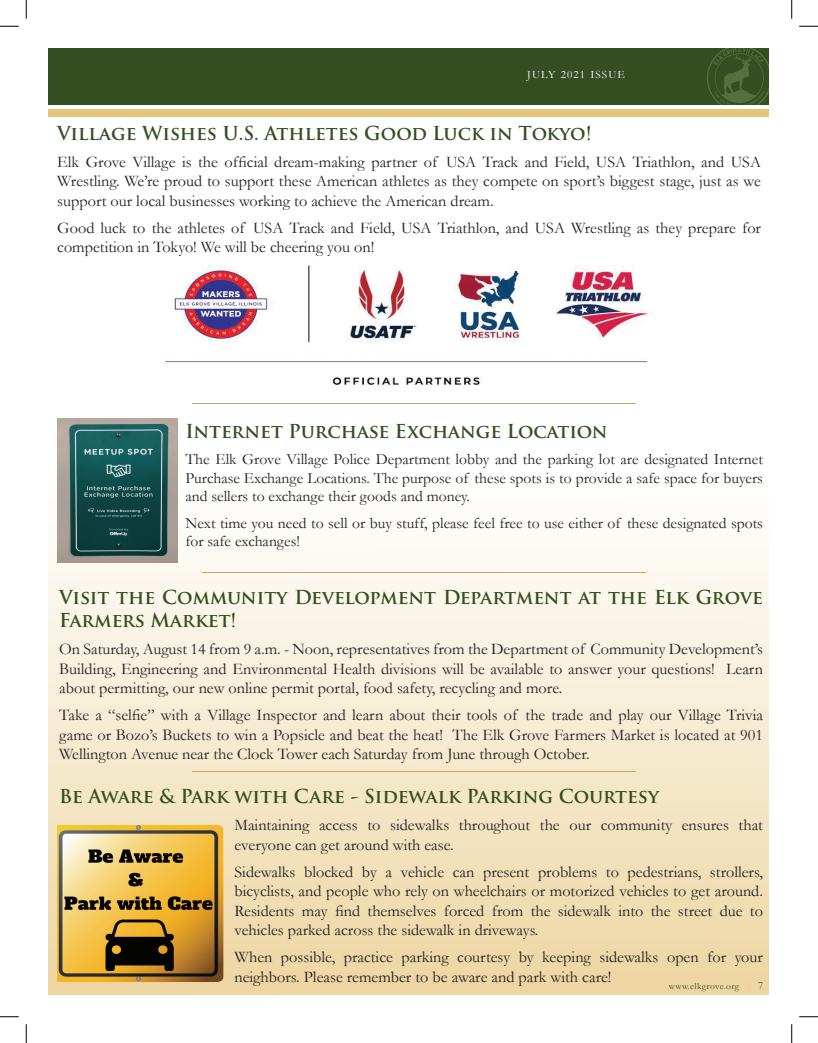
<style>
.page{position:relative;width:818px;height:1043px;background:#fff}
.page>*{position:absolute;margin:0;border:0;box-sizing:border-box;transform-origin:0 0}
.t1{font:700 18.75px/22.5px "Trajan Pro";color:#354e21}
.t2{font:16.25px/19.5px "Garamond";color:#231f20;text-align:justify}
.t3{font:15.62px/18.8px "Garamond";color:#231f20;text-align:justify}
.t4{font:11.25px "Garamond";letter-spacing:.1em;color:#fff}
.t5{font:9.38px "Garamond";letter-spacing:.04em;color:#354e21}
.s1{font-size:10.62px;color:#e6c57b}
.s2{font-size:10.62px}
</style>
<div class="page">
<div style="left:48px;top:476px;width:720px;height:518px;background:linear-gradient(to bottom,#feffff,#edd6a2)"></div>
<div style="left:48px;top:49px;width:720px;height:56px;background:#354e21"></div>
<img style="left:693px;top:48px;width:75px;height:57px">
<div style="left:48px;top:109px;width:720px;height:7px;background:#e6c57b"></div>
<hr style="left:192px;top:403px;width:443px;height:1px;background:#bea86d">
<img style="left:57px;top:825px;width:168px;height:156px">
<hr style="left:192px;top:771px;width:443px;height:1px;background:#bea86d">
<hr style="left:202px;top:572px;width:443px;height:1px;background:#bea86d">
<img style="left:57px;top:418px;width:120px;height:144px">
<img style="left:165px;top:266px;width:487px;height:118px">
<svg style="left:0;top:25px;width:19px;height:2px"></svg>
<svg style="left:799px;top:25px;width:19px;height:2px"></svg>
<svg style="left:0;top:1016px;width:19px;height:1px"></svg>
<svg style="left:799px;top:1016px;width:19px;height:1px"></svg>
<svg style="left:25px;top:0;width:2px;height:19px"></svg>
<svg style="left:25px;top:1024px;width:2px;height:18px"></svg>
<svg style="left:791px;top:0;width:1px;height:19px"></svg>
<svg style="left:791px;top:1024px;width:1px;height:18px"></svg>
<p class="t4" style="left:527px;top:67px;width:99px">JULY 2021 ISSUE</p>
<p class="t1" style="left:57px;top:122px;width:536px">Village Wishes U.S. Athletes Good Luck in Tokyo!</p>
<p class="t2" style="left:57px;top:151px;width:705px">Elk Grove Village is the official dream-making partner of USA Track and Field, USA Triathlon, and USA Wrestling. We’re proud to support these American athletes as they compete on sport’s biggest stage, just as we support our local businesses working to achieve the American dream.</p>
<p class="t2" style="left:57px;top:217px;width:705px">Good luck to the athletes of USA Track and Field, USA Triathlon, and USA Wrestling as they prepare for competition in Tokyo! We will be cheering you on!</p>
<p class="t1" style="left:185px;top:420px;width:423px">Internet Purchase Exchange Location</p>
<p class="t3" style="left:185px;top:449px;width:579px">The Elk Grove Village Police Department lobby and the parking lot are designated Internet Purchase Exchange Locations. The purpose of these spots is to provide a safe space for buyers and sellers to exchange their goods and money.</p>
<p class="t3" style="left:185px;top:513px;width:579px">Next time you need to sell or buy stuff, please feel free to use either of these designated spots for safe exchanges!</p>
<p class="t1" style="left:59px;top:586px;width:705px">Visit the Community Development Department at the Elk Grove<br>Farmers Market!</p>
<p class="t2" style="left:59px;top:638px;width:705px">On Saturday, August 14 from 9 a.m. - Noon, representatives from the Department of Community Development’s Building, Engineering and Environmental Health divisions will be available to answer your questions! Learn about permitting, our new online permit portal, food safety, recycling and more.</p>
<p class="t2" style="left:59px;top:704px;width:705px">Take a “selfie” with a Village Inspector and learn about their tools of the trade and play our Village Trivia game or Bozo’s Buckets to win a Popsicle and beat the heat! The Elk Grove Farmers Market is located at 901<br>Wellington Avenue near the Clock Tower each Saturday from June through October.</p>
<p class="t1" style="left:59px;top:785px;width:601px">Be Aware &amp; Park with Care - Sidewalk Parking Courtesy</p>
<p class="t2" style="left:234px;top:815px;width:530px">Maintaining access to sidewalks throughout the our community ensures that everyone can get around with ease.</p>
<p class="t2" style="left:234px;top:861px;width:530px">Sidewalks blocked by a vehicle can present problems to pedestrians, strollers, bicyclists, and people who rely on wheelchairs or motorized vehicles to get around.<br>Residents may find themselves forced from the sidewalk into the street due to vehicles parked across the sidewalk in driveways.</p>
<p class="t2" style="left:234px;top:947px;width:530px">When possible, practice parking courtesy by keeping sidewalks open for your neighbors. Please remember to be aware and park with care!</p>
<p class="t5" style="left:669px;top:979px;width:95px">www.elkgrove.org <span class="s1">|</span> <span class="s2">7</span></p>
</div>
